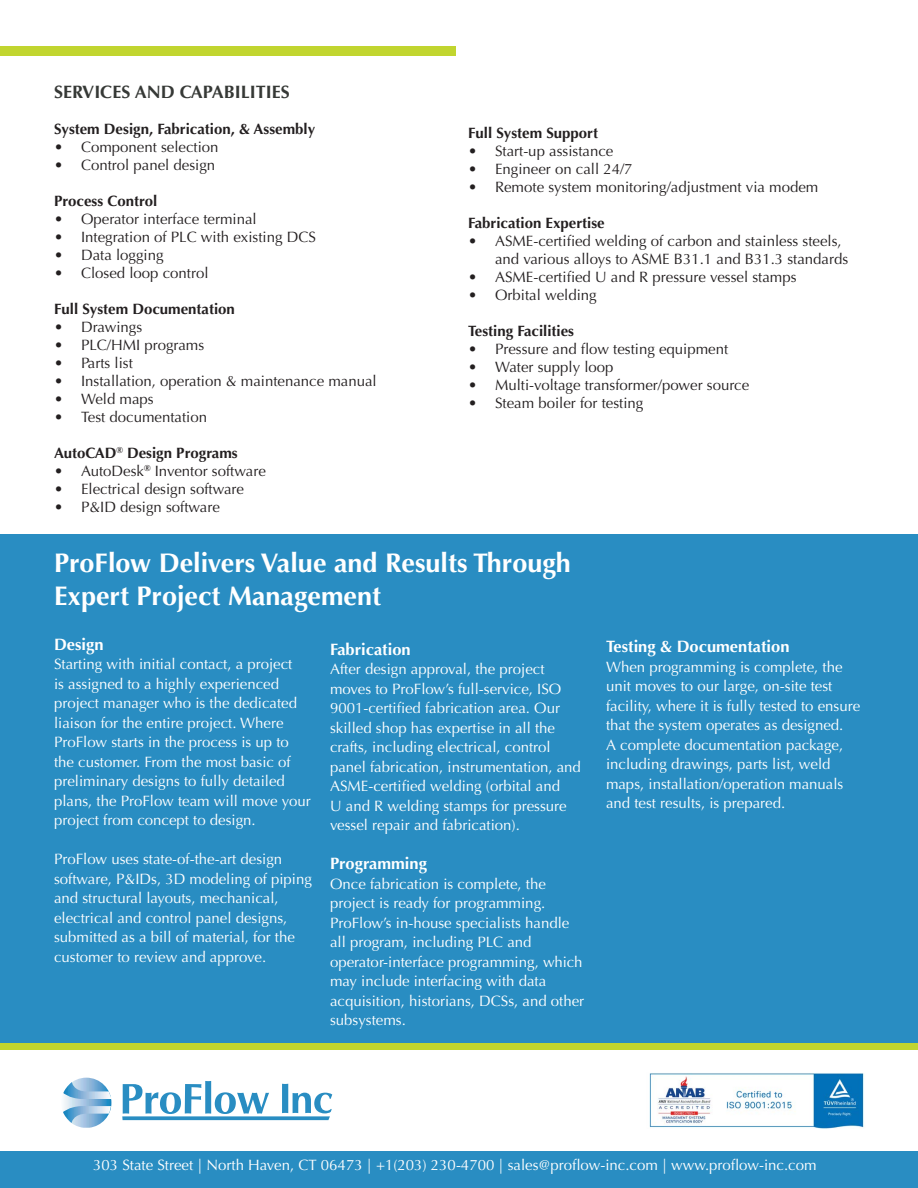
<style>
.page{position:relative;width:918px;height:1188px;background:#fff}
.page>*{position:absolute;margin:0;border:0;box-sizing:border-box;transform-origin:0 0}
.t1{font:700 27px "Optima";color:#fff}
.t2{font:700 18px "Optima";color:#363936}
.t3{font:700 16.5px "Optima";color:#fff}
.t4{font:15px/19.5px "Optima";color:#fff}
.t5{font:15px/18px "Optima";color:#231f20}
.t6{font:700 15px "Optima";color:#231f20}
</style>
<div class="page">
<div style="left:0;top:535px;width:918px;height:515px;background:#298dc2"></div>
<div style="left:0;top:1043px;width:918px;height:7px;background:#c1d52f"></div>
<div style="left:0;top:46px;width:456px;height:10px;background:#c1d52f"></div>
<div style="left:0;top:1152px;width:918px;height:36px;background:#298dc2"></div>
<img style="left:64px;top:1078px;width:47px;height:50px">
<img style="left:63px;top:1082px;width:48px;height:17px">
<img style="left:63px;top:1106px;width:48px;height:17px">
<svg style="left:122px;top:1081px;width:210px;height:39px"></svg>
<img style="left:649px;top:1073px;width:215px;height:56px">
<p class="t2" style="left:54px;top:81px;width:237px">SERVICES AND CAPABILITIES</p>
<p class="t6" style="left:54px;top:120px;width:263px">System Design, Fabrication, &amp; Assembly</p>
<p class="t5" style="left:54px;top:138px;width:166px">• Component selection</p>
<p class="t5" style="left:54px;top:156px;width:163px">• Control panel design</p>
<p class="t6" style="left:54px;top:192px;width:105px">Process Control</p>
<p class="t5" style="left:54px;top:210px;width:204px">• Operator interface terminal</p>
<p class="t5" style="left:54px;top:228px;width:263px">• Integration of PLC with existing DCS</p>
<p class="t5" style="left:54px;top:246px;width:111px">• Data logging</p>
<p class="t5" style="left:54px;top:264px;width:156px">• Closed loop control</p>
<p class="t6" style="left:54px;top:300px;width:182px">Full System Documentation</p>
<p class="t5" style="left:54px;top:318px;width:90px">• Drawings</p>
<p class="t5" style="left:54px;top:336px;width:152px">• PLC/HMI programs</p>
<p class="t5" style="left:54px;top:354px;width:80px">• Parts list</p>
<p class="t5" style="left:54px;top:372px;width:324px">• Installation, operation &amp; maintenance manual</p>
<p class="t5" style="left:54px;top:390px;width:101px">• Weld maps</p>
<p class="t5" style="left:54px;top:408px;width:155px">• Test documentation</p>
<p class="t6" style="left:54px;top:444px;width:185px">AutoCAD<sup>®</sup> Design Programs</p>
<p class="t5" style="left:54px;top:462px;width:213px">• AutoDesk<sup>®</sup> Inventor software</p>
<p class="t5" style="left:54px;top:480px;width:192px">• Electrical design software</p>
<p class="t5" style="left:54px;top:498px;width:167px">• P&amp;ID design software</p>
<p class="t6" style="left:468px;top:124px;width:132px">Full System Support</p>
<p class="t5" style="left:468px;top:142px;width:147px">• Start-up assistance</p>
<p class="t5" style="left:468px;top:160px;width:166px">• Engineer on call 24/7</p>
<p class="t5" style="left:468px;top:178px;width:352px">• Remote system monitoring/adjustment via modem</p>
<p class="t6" style="left:468px;top:214px;width:138px">Fabrication Expertise</p>
<p class="t5" style="left:495px;top:232px;width:355px;text-indent:-27px">• ASME-certified welding of carbon and stainless steels, and various alloys to ASME B31.1 and B31.3 standards</p>
<p class="t5" style="left:468px;top:268px;width:330px">• ASME-certified U and R pressure vessel stamps</p>
<p class="t5" style="left:468px;top:286px;width:130px">• Orbital welding</p>
<p class="t6" style="left:468px;top:322px;width:108px">Testing Facilities</p>
<p class="t5" style="left:468px;top:340px;width:262px">• Pressure and flow testing equipment</p>
<p class="t5" style="left:468px;top:358px;width:147px">• Water supply loop</p>
<p class="t5" style="left:468px;top:376px;width:283px">• Multi-voltage transformer/power source</p>
<p class="t5" style="left:468px;top:394px;width:177px">• Steam boiler for testing</p>
<p class="t1" style="left:54px;top:547px;width:518px">ProFlow Delivers Value and Results Through</p>
<p class="t1" style="left:54px;top:580px;width:329px">Expert Project Management</p>
<p class="t3" style="left:54px;top:634px;width:51px">Design</p>
<p class="t4" style="left:54px;top:655px;width:258px">Starting with initial contact, a project<br>is assigned to a highly experienced project manager who is the dedicated liaison for the entire project. Where ProFlow starts in the process is up to the customer. From the most basic of preliminary designs to fully detailed plans, the ProFlow team will move your project from concept to design.</p>
<p class="t4" style="left:54px;top:850px;width:259px">ProFlow uses state-of-the-art design software, P&amp;IDs, 3D modeling of piping and structural layouts, mechanical, electrical and control panel designs, submitted as a bill of material, for the customer to review and approve.</p>
<p class="t3" style="left:330px;top:639px;width:82px">Fabrication</p>
<p class="t4" style="left:330px;top:659px;width:252px">After design approval, the project moves to ProFlow’s full-service, ISO 9001-certified fabrication area. Our skilled shop has expertise in all the crafts, including electrical, control panel fabrication, instrumentation, and ASME-certified welding (orbital and<br>U and R welding stamps for pressure vessel repair and fabrication).</p>
<p class="t3" style="left:330px;top:854px;width:98px">Programming</p>
<p class="t4" style="left:330px;top:874px;width:256px">Once fabrication is complete, the project is ready for programming.<br>ProFlow’s in-house specialists handle all program, including PLC and operator-interface programming, which may include interfacing with data acquisition, historians, DCSs, and other subsystems.</p>
<p class="t3" style="left:606px;top:637px;width:185px">Testing &amp; Documentation</p>
<p class="t4" style="left:606px;top:657px;width:256px">When programming is complete, the unit moves to our large, on-site test facility, where it is fully tested to ensure that the system operates as designed.<br>A complete documentation package, including drawings, parts list, weld maps, installation/operation manuals and test results, is prepared.</p>
<p class="t4" style="left:93px;top:1156px;width:725px">303 State Street | North Haven, CT 06473 | +1(203) 230-4700 | sales@proflow-inc.com | www.proflow-inc.com</p>
</div>
